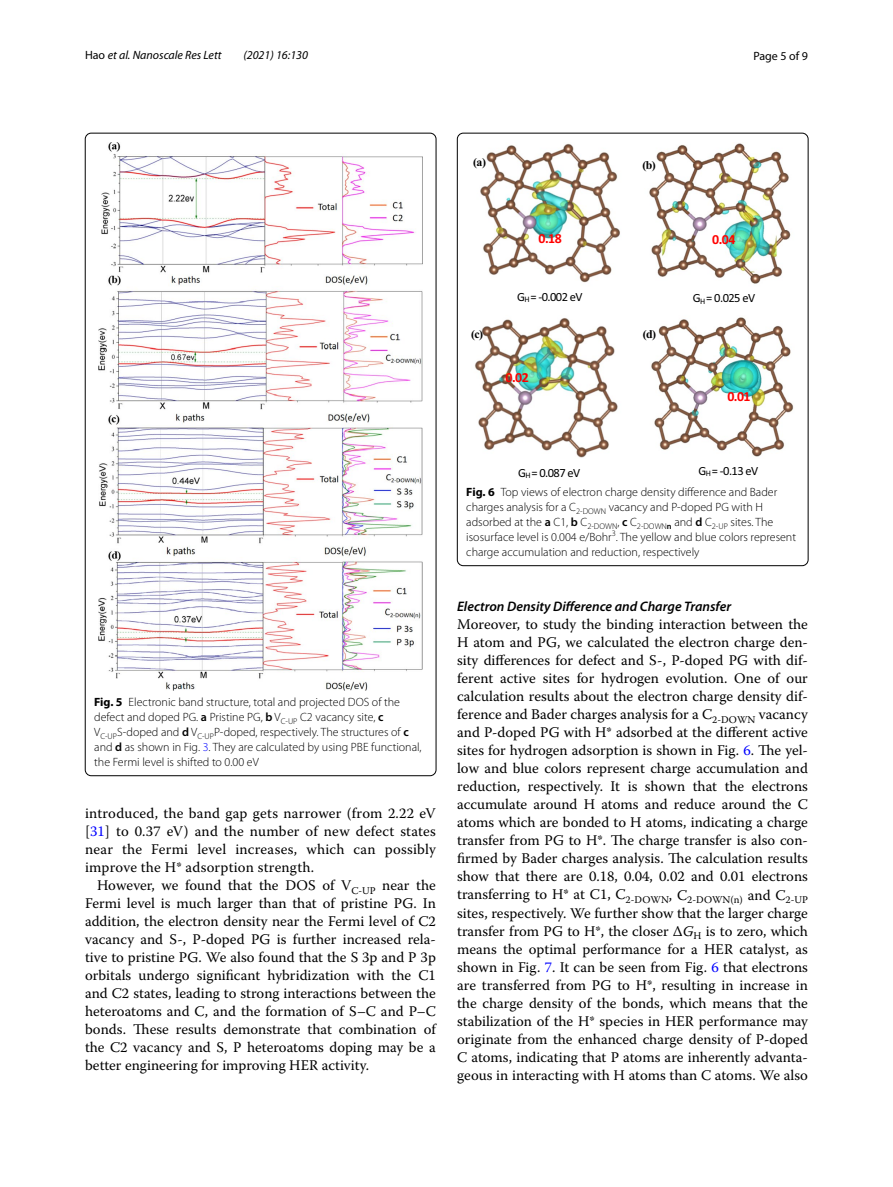
<style>
.page{position:relative;width:893px;height:1187px;background:#fff}
.page>*{position:absolute;margin:0;border:0;box-sizing:border-box;transform-origin:0 0}
.t1{font:14.7px/18px "Warnock Pro";color:#000;text-align:justify}
.t2{font:italic 600 13.8px "Myriad Pro";color:#000}
.t3{font:700 13.8px "Calibri";letter-spacing:-.035em;color:#f00}
.t4{font:12.6px "Calibri 2";letter-spacing:-.045em;color:#000}
.t5{font:300 12px/15px "Myriad Pro";color:#000}
.t6{font:italic 12px "Myriad Pro";color:#000}
.t7{font:12px "Myriad Pro";color:#000}
.t8{font:11.85px "Times New Roman PS Bold MT2";color:#000}
.s1{font-style:normal}
.s2{font-weight:700}
.s3{font-weight:600}
.s4{color:#00f}
.s5{font-style:italic}
</style>
<div class="page">
<img style="left:99px;top:142px;width:323px;height:548px">
<img style="left:475px;top:143px;width:319px;height:315px">
<div style="left:457px;top:133px;width:351px;height:433px;border:1px solid #000;border-radius:6px"></div>
<p class="t6" style="left:85px;top:48px;width:138px"><span class="s1">Hao</span> et al. Nanoscale Res Lett</p>
<p class="t6" style="left:243px;top:48px;width:66px">(2021) 16:130</p>
<p class="t7" style="left:753px;top:48px;width:56px">Page 5 of 9</p>
<p class="t8" style="left:473px;top:153px;width:14px">(a)</p>
<p class="t8" style="left:642px;top:157px;width:15px">(b)</p>
<p class="t3" style="left:538px;top:229px;width:25px">0.18</p>
<p class="t4" style="left:517px;top:289px;width:67px">G<sub>H</sub> = -0.002 eV</p>
<p class="t8" style="left:471px;top:325px;width:14px">(c)</p>
<p class="t8" style="left:643px;top:326px;width:15px">(d)</p>
<p class="t3" style="left:505px;top:369px;width:25px">0.02</p>
<p class="t4" style="left:518px;top:464px;width:64px">G<sub>H</sub> = 0.087 eV</p>
<p class="t3" style="left:712px;top:231px;width:25px">0.04</p>
<p class="t4" style="left:693px;top:290px;width:64px">G<sub>H</sub> = 0.025 eV</p>
<p class="t3" style="left:727px;top:388px;width:25px">0.01</p>
<p class="t4" style="left:699px;top:462px;width:61px">G<sub>H</sub> = -0.13 eV</p>
<p class="t5" style="left:94px;top:694px;width:329px"><span class="s2">Fig. 5</span> Electronic band structure, total and projected DOS of the defect and doped PG. <span class="s3">a</span> Pristine PG, <span class="s3">b</span> V<sub>C-UP</sub> C2 vacancy site, <span class="s3">c </span>V<sub>C-UP</sub>S-doped and <span class="s3">d</span> V<sub>C-UP</sub>P-doped, respectively. The structures of <span class="s3">c </span>and <span class="s3">d</span> as shown in Fig. <span class="s4">3</span>. They are calculated by using PBE functional, the Fermi level is shifted to 0.00 eV</p>
<p class="t1" style="left:85px;top:804px;width:352px">introduced, the band gap gets narrower (from 2.22 eV [<span class="s4">31</span>] to 0.37 eV) and the number of new defect states near the Fermi level increases, which can possibly improve the H* adsorption strength.</p>
<p class="t1" style="left:85px;top:876px;width:352px;text-indent:12px">However, we found that the DOS of V<sub>C-UP</sub> near the Fermi level is much larger than that of pristine PG. In addition, the electron density near the Fermi level of C2 vacancy and S-, P-doped PG is further increased rela&shy;tive to pristine PG. We also found that the S 3p and P 3p orbitals undergo significant hybridization with the C1 and C2 states, leading to strong interactions between the heteroatoms and C, and the formation of S–C and P–C bonds. These results demonstrate that combination of the C2 vacancy and S, P heteroatoms doping may be a better engineering for improving HER activity.</p>
<p class="t5" style="left:466px;top:484px;width:331px"><span class="s2">Fig. 6</span> Top views of electron charge density difference and Bader charges analysis for a C<sub>2-DOWN</sub> vacancy and P-doped PG with H adsorbed at the <span class="s3">a</span> C1, <span class="s3">b</span> C<sub>2-DOWN</sub>, <span class="s3">c</span> C<sub>2-DOWN</sub><sub>n</sub> and <span class="s3">d</span> C<sub>2-UP</sub> sites. The isosurface level is 0.004 e/Bohr<sup>3</sup>. The yellow and blue colors represent charge accumulation and reduction, respectively</p>
<p class="t2" style="left:457px;top:598px;width:276px">Electron Density Difference and Charge Transfer</p>
<p class="t1" style="left:457px;top:615px;width:352px">Moreover, to study the binding interaction between the H atom and PG, we calculated the electron charge den&shy;sity differences for defect and S-, P-doped PG with dif&shy;ferent active sites for hydrogen evolution. One of our calculation results about the electron charge density dif&shy;ference and Bader charges analysis for a C<sub>2-DOWN</sub> vacancy and P-doped PG with H* adsorbed at the different active sites for hydrogen adsorption is shown in Fig. <span class="s4">6</span>. The yel&shy;low and blue colors represent charge accumulation and reduction, respectively. It is shown that the electrons accumulate around H atoms and reduce around the C atoms which are bonded to H atoms, indicating a charge transfer from PG to H*. The charge transfer is also con&shy;firmed by Bader charges analysis. The calculation results show that there are 0.18, 0.04, 0.02 and 0.01 electrons transferring to H* at C1, C<sub>2-DOWN</sub>, C<sub>2-DOWN(n)</sub> and C<sub>2-UP </sub>sites, respectively. We further show that the larger charge transfer from PG to H*, the closer Δ<span class="s5">G</span><sub>H</sub> is to zero, which means the optimal performance for a HER catalyst, as shown in Fig. <span class="s4">7</span>. It can be seen from Fig. <span class="s4">6</span> that electrons are transferred from PG to H*, resulting in increase in the charge density of the bonds, which means that the stabilization of the H* species in HER performance may originate from the enhanced charge density of P-doped C atoms, indicating that P atoms are inherently advanta&shy;geous in interacting with H atoms than C atoms. We also</p>
</div>
